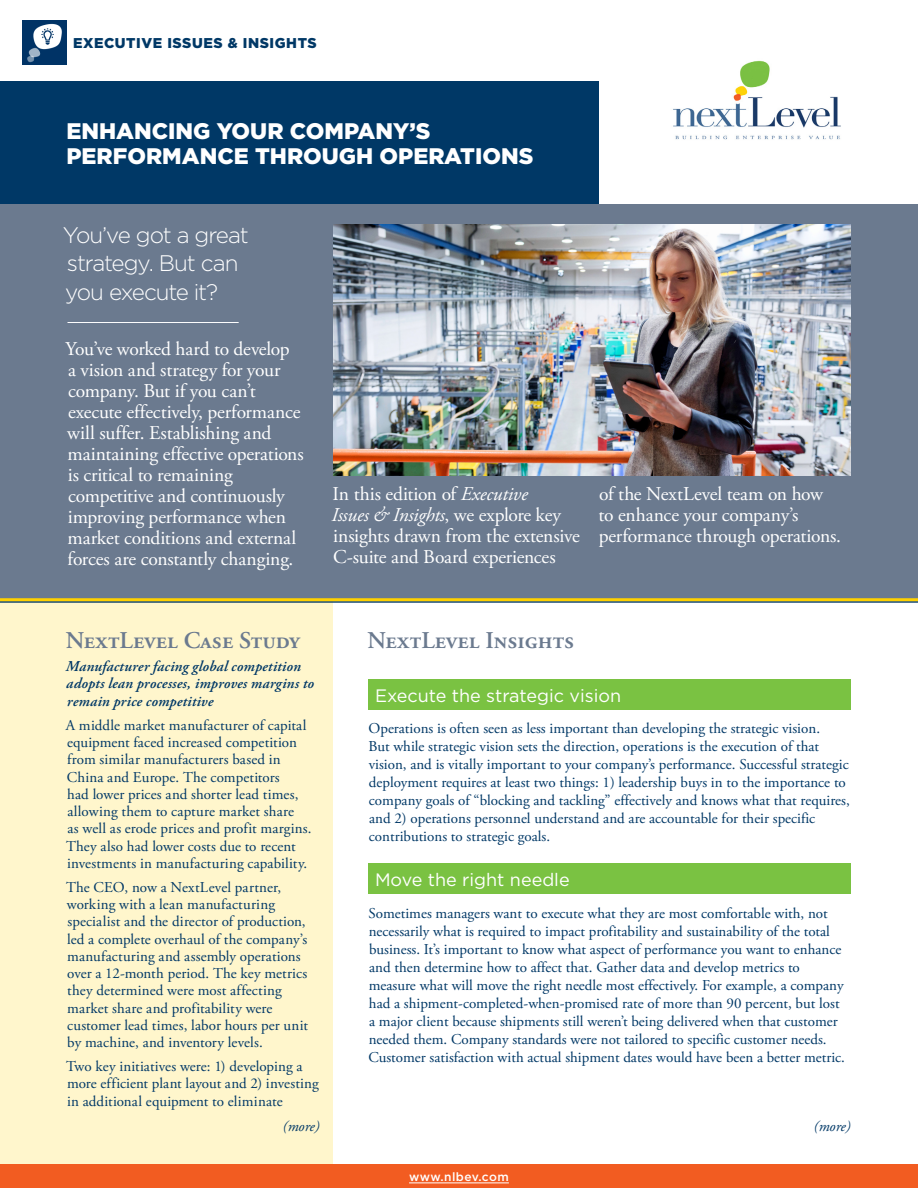
<style>
.page{position:relative;width:918px;height:1188px;background:#fff}
.page>*{position:absolute;margin:0;border:0;box-sizing:border-box;transform-origin:0 0}
.Paragraph_Style_1{font:600 24px "Adobe Garamond Pro";color:#6b7a8f}
.Default{font:900 22.5px/25.5px "Gotham";color:#fff}
.t1{font:300 22.5px/28.5px "Gotham";letter-spacing:-.055em;color:#fff}
.Default-2{font:19.5px/21px "Adobe Garamond Pro";letter-spacing:-.01em;color:#fff}
.t2{font:18px "Gotham";color:#fff}
.Default-3{font:15px/17.2px "Adobe Garamond Pro";color:#003866}
.Paragraph_Style_1-2{font:italic 600 15px/16.5px "Adobe Garamond Pro";letter-spacing:.01em;color:#003866}
.t3{font:italic 15px "Adobe Garamond Pro";color:#003866}
.t4{font:900 14.25px "Gotham";letter-spacing:.04em;color:#003866}
.t5{font:500 12px "Gotham";letter-spacing:.035em;color:#fff}
.s1{font-style:italic}
</style>
<div class="page">
<div style="left:0;top:564px;width:333px;height:613px;background:#fff6cc"></div>
<div style="left:0;top:204px;width:918px;height:394px;background:#6b7a8f"></div>
<div style="left:0;top:81px;width:598px;height:123px;background:#003866"></div>
<img style="left:23px;top:21px;width:44px;height:43px">
<hr style="left:68px;top:322px;width:171px;height:1px;background:#fff">
<img style="left:673px;top:60px;width:168px;height:80px">
<hr style="left:0;top:601px;width:918px;height:2px;background:#003866">
<hr style="left:0;top:598px;width:918px;height:3px;background:#ffd100">
<div style="left:368px;top:679px;width:482px;height:31px;background:#7ac242"></div>
<div style="left:368px;top:863px;width:482px;height:31px;background:#7ac242"></div>
<img style="left:333px;top:225px;width:517px;height:250px">
<div style="left:0;top:1165px;width:918px;height:23px;background:#f25c21"></div>
<hr style="left:409px;top:1183px;width:100px;height:1px;background:#fff">
<p class="t4" style="left:73px;top:33px;width:245px">EXECUTIVE ISSUES &amp; INSIGHTS</p>
<p class="Default" style="left:67px;top:118px;width:468px">ENHANCING YOUR COMPANY’S<br>PERFORMANCE THROUGH OPERATIONS</p>
<p class="t1" style="left:63px;top:220px;width:187px">You’ve got a great strategy. But can you execute it?</p>
<p class="Default-2" style="left:66px;top:339px;width:240px">You’ve worked hard to develop<br>a vision and strategy for your company. But if you can’t execute effectively, performance will suffer. Establishing and maintaining effective operations is critical to remaining competitive and continuously improving performance when market conditions and external forces are constantly changing.</p>
<p class="Default-2" style="left:332px;top:484px;width:250px">In this edition of <span class="s1">Executive<br>Issues &amp; Insights</span>, we explore key insights drawn from the extensive<br>C-suite and Board experiences</p>
<p class="Default-2" style="left:599px;top:484px;width:244px">of the NextLevel team on how to enhance your company’s performance through operations.</p>
<p class="Paragraph_Style_1" style="left:66px;top:627px;width:236px">NextLevel Case Study</p>
<p class="Paragraph_Style_1-2" style="left:66px;top:659px;width:250px">Manufacturer facing global competition adopts lean processes, improves margins to</p>
<p class="Paragraph_Style_1-2" style="left:67px;top:693px;width:148px">remain price competitive</p>
<p class="Default-3" style="left:66px;top:717px;width:247px">A middle market manufacturer of capital equipment faced increased competition from similar manufacturers based in China and Europe. The competitors<br>had lower prices and shorter lead times, allowing them to capture market share<br>as well as erode prices and profit margins.<br>They also had lower costs due to recent investments in manufacturing capability.</p>
<p class="Default-3" style="left:66px;top:879px;width:243px">The CEO, now a NextLevel partner, working with a lean manufacturing specialist and the director of production, led a complete overhaul of the company’s manufacturing and assembly operations over a 12-month period. The key metrics they determined were most affecting market share and profitability were customer lead times, labor hours per unit by machine, and inventory levels.</p>
<p class="Default-3" style="left:66px;top:1058px;width:254px">Two key initiatives were: 1) developing a more efficient plant layout and 2) investing in additional equipment to eliminate</p>
<p class="Paragraph_Style_1" style="left:367px;top:627px;width:208px">NextLevel Insights</p>
<p class="t2" style="left:375px;top:684px;width:248px">Execute the strategic vision</p>
<p class="Default-3" style="left:368px;top:720px;width:483px;line-height:18px">Operations is often seen as less important than developing the strategic vision.<br>But while strategic vision sets the direction, operations is the execution of that vision, and is vitally important to your company’s performance. Successful strategic deployment requires at least two things: 1) leadership buys in to the importance to company goals of “blocking and tackling” effectively and knows what that requires, and 2) operations personnel understand and are accountable for their specific contributions to strategic goals.</p>
<p class="t2" style="left:375px;top:868px;width:196px">Move the right needle</p>
<p class="Default-3" style="left:369px;top:905px;width:478px;line-height:18px">Sometimes managers want to execute what they are most comfortable with, not necessarily what is required to impact profitability and sustainability of the total business. It’s important to know what aspect of performance you want to enhance and then determine how to affect that. Gather data and develop metrics to measure what will move the right needle most effectively. For example, a company had a shipment-completed-when-promised rate of more than 90 percent, but lost a major client because shipments still weren’t being delivered when that customer needed them. Company standards were not tailored to specific customer needs.<br>Customer satisfaction with actual shipment dates would have been a better metric.</p>
<p class="t3" style="left:283px;top:1118px;width:38px">(more)</p>
<p class="t3" style="left:814px;top:1118px;width:38px">(more)</p>
<p class="t5" style="left:409px;top:1169px;width:101px">www.nlbev.com</p>
</div>
